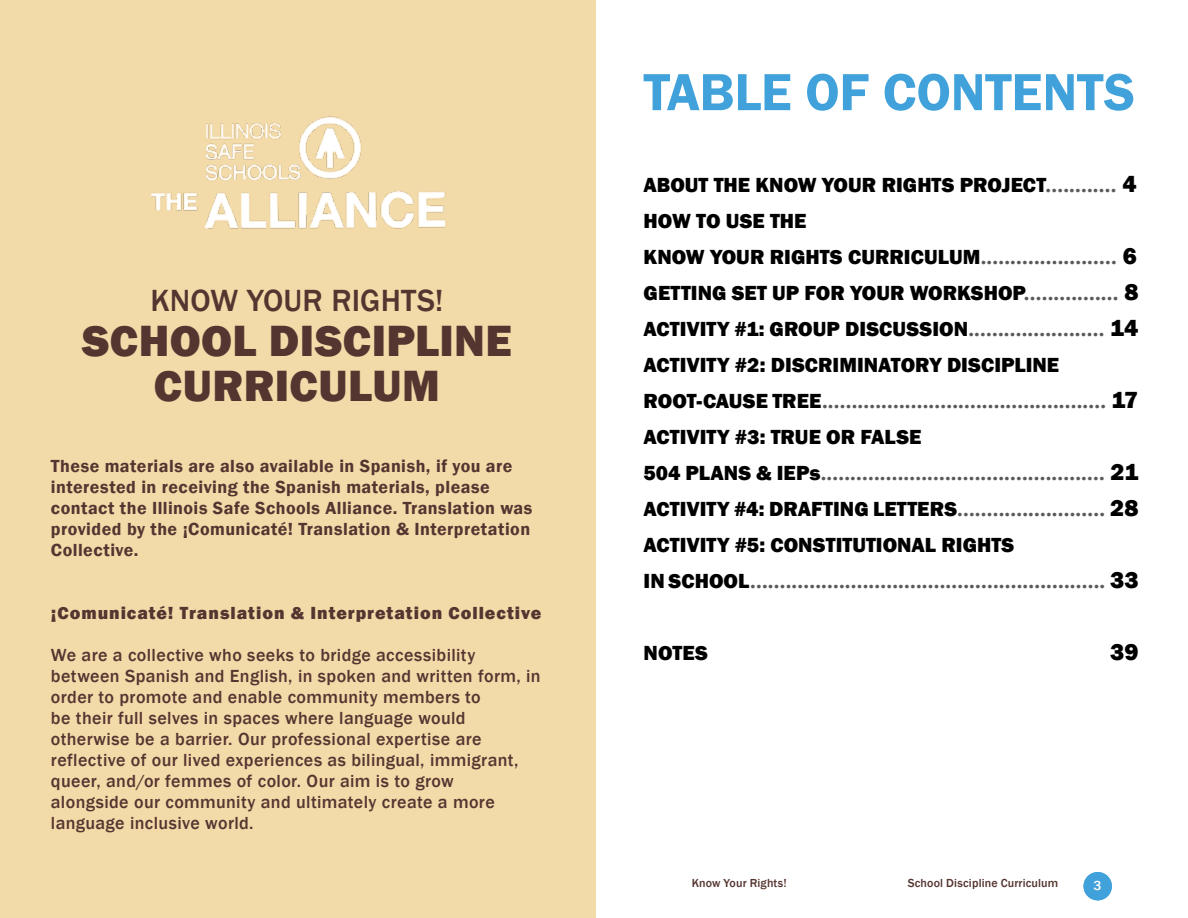
<style>
.page{position:relative;width:1188px;height:918px;background:#fff}
.page>*{position:absolute;margin:0;border:0;box-sizing:border-box;transform-origin:0 0}
.t1{font:600 54px "Franklin Gothic";letter-spacing:-.005em;color:#41a2db}
.t2{font:800 45px/45px "Franklin Gothic";letter-spacing:.01em;color:#553530;text-align:center}
.t3{font:500 31.5px "Franklin Gothic";letter-spacing:.005em;color:#553530}
.t4{font:800 24px "Franklin Gothic";color:#000}
.t5{font:800 21px/36px "Franklin Gothic";color:#000}
.t6{font:700 21px "Gill Sans";color:#58595b}
.t7{font:500 18px/21px "Franklin Gothic";letter-spacing:.02em;color:#553530}
.t8{font:600 18px/21px "Franklin Gothic";letter-spacing:.025em;color:#553530}
.t9{font:800 18px "Franklin Gothic";letter-spacing:.055em;color:#553530}
.t10{font:500 13.5px "Franklin Gothic";color:#fff}
.t11{font:500 12px "Franklin Gothic";letter-spacing:.01em;color:#553530}
.s1{font-family:"Gill Sans";font-weight:700;color:#58595b}
.s2{font-size:24px}
.s3{font-family:"Franklin Gothic";font-weight:800;color:#000}
.s4{font-family:"Franklin Gothic";font-weight:800;font-size:24px;color:#000}
</style>
<div class="page">
<div style="left:1084px;top:872px;width:28px;height:28px;background:#41a2db;border-radius:50%"></div>
<div style="left:0;top:0;width:596px;height:918px;background:#f3daa9"></div>
<img style="left:151px;top:116px;width:295px;height:113px">
<h3 class="t3" style="left:150px;top:281px;width:295px">KNOW YOUR RIGHTS!</h3>
<h2 class="t2" style="left:82px;top:319px;width:431px">SCHOOL DISCIPLINE<br>CURRICULUM</h2>
<p class="t8" style="left:51px;top:455px;width:483px">These materials are also available in Spanish, if you are interested in receiving the Spanish materials, please contact the Illinois Safe Schools Alliance. Translation was provided by the ¡Comunicaté! Translation &amp; Interpretation Collective.</p>
<p class="t9" style="left:51px;top:601px;width:492px">¡Comunicaté! Translation &amp; Interpretation Collective</p>
<p class="t7" style="left:51px;top:644px;width:491px">We are a collective who seeks to bridge accessibility between Spanish and English, in spoken and written form, in order to promote and enable community members to<br>be their full selves in spaces where language would otherwise be a barrier. Our professional expertise are reflective of our lived experiences as bilingual, immigrant, queer, and/or femmes of color. Our aim is to grow<br>alongside our community and ultimately create a more language inclusive world.</p>
<h1 class="t1" style="left:644px;top:59px;width:493px">TABLE OF CONTENTS</h1>
<p class="t5" style="left:644px;top:167px;width:496px">ABOUT THE KNOW YOUR RIGHTS PROJECT<span class="s1">............</span> <span class="s2">4<br></span>HOW TO USE THE<br>KNOW YOUR RIGHTS CURRICULUM<span class="s1">.......................</span> <span class="s2">6<br></span>GETTING SET UP FOR YOUR WORKSHOP<span class="s1">................</span> <span class="s2">8<br></span>ACTIVITY #1: GROUP DISCUSSION<span class="s1">.......................</span> <span class="s2">14<br></span>ACTIVITY #2: DISCRIMINATORY DISCIPLINE</p>
<p class="t6" style="left:644px;top:389px;width:496px"><span class="s3">ROOT-CAUSE TREE</span>................................................ <span class="s4">17</span></p>
<p class="t5" style="left:644px;top:419px;width:279px">ACTIVITY #3: TRUE OR FALSE</p>
<p class="t6" style="left:644px;top:461px;width:496px"><span class="s3">504 PLANS &amp; IEPs</span>................................................ <span class="s4">21</span></p>
<p class="t5" style="left:644px;top:491px;width:496px">ACTIVITY #4: DRAFTING LETTERS<span class="s1">.........................</span> <span class="s2">28<br></span>ACTIVITY #5: CONSTITUTIONAL RIGHTS</p>
<p class="t6" style="left:644px;top:569px;width:496px"><span class="s3">IN SCHOOL</span>............................................................ <span class="s4">33</span></p>
<p class="t5" style="left:644px;top:635px;width:66px">NOTES</p>
<h3 class="t4" style="left:1110px;top:637px;width:30px">39</h3>
<p class="t11" style="left:692px;top:875px;width:96px">Know Your Rights!</p>
<p class="t11" style="left:908px;top:875px;width:152px">School Discipline Curriculum</p>
<p class="t10" style="left:1094px;top:877px;width:9px">3</p>
</div>
